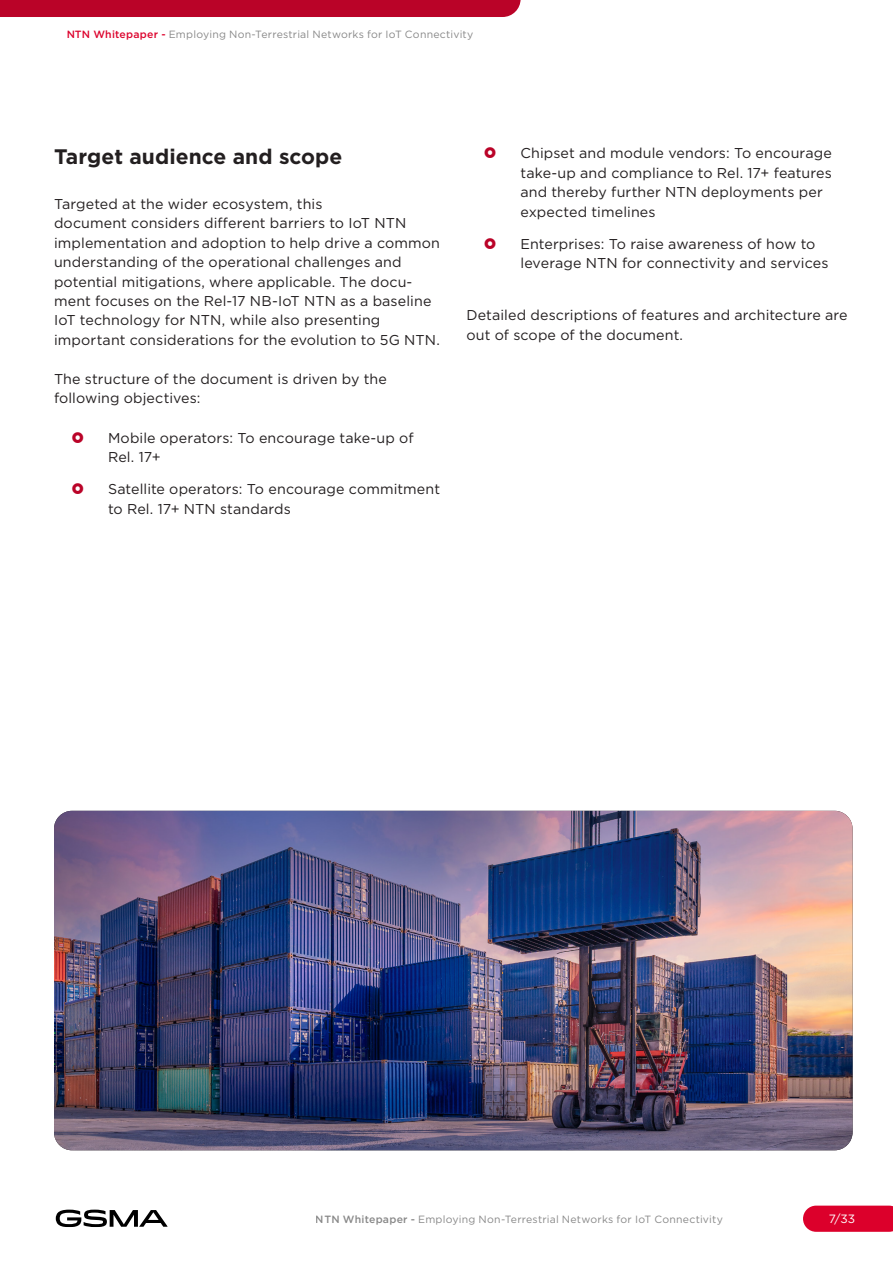
<style>
.page{position:relative;width:893px;height:1263px;background:#fff}
.page>*{position:absolute;margin:0;border:0;box-sizing:border-box;transform-origin:0 0}
.t1{font:700 21px "Gotham";letter-spacing:.005em;color:#231f20}
.t2{font:14.25px/19.5px "Gotham";letter-spacing:.01em;color:#231f20}
.t3{font:12px "Gotham";color:#fff}
.t4{font:10.5px "Gotham";letter-spacing:.02em;color:#878787}
.s1{font-weight:500;color:#dc002b}
.s2{font-weight:500}
</style>
<div class="page">
<svg style="left:803px;top:1205px;width:90px;height:27px"></svg>
<svg style="left:56px;top:1209px;width:112px;height:18px"></svg>
<div style="left:0;top:0;width:521px;height:17px;background:#ba0328"></div>
<img style="left:54px;top:811px;width:799px;height:339px">
<p class="t4" style="left:66px;top:27px;width:408px"><span class="s1">NTN Whitepaper -</span> Employing Non-Terrestrial Networks for IoT Connectivity</p>
<h1 class="t1" style="left:54px;top:142px;width:290px">Target audience and scope</h1>
<p class="t2" style="left:54px;top:193px;width:388px">Targeted at the wider ecosystem, this<br>document considers different barriers to IoT NTN implementation and adoption to help drive a common understanding of the operational challenges and potential mitigations, where applicable. The docu&shy;ment focuses on the Rel-17 NB-IoT NTN as a baseline IoT technology for NTN, while also presenting important considerations for the evolution to 5G NTN.</p>
<p class="t2" style="left:54px;top:369px;width:334px">The structure of the document is driven by the following objectives:</p>
<p class="t2" style="left:108px;top:427px;width:307px">Mobile operators: To encourage take-up of<br>Rel. 17+</p>
<p class="t2" style="left:108px;top:479px;width:334px">Satellite operators: To encourage commitment to Rel. 17+ NTN standards</p>
<p class="t2" style="left:520px;top:143px;width:313px">Chipset and module vendors: To encourage take-up and compliance to Rel. 17+ features and thereby further NTN deployments per expected timelines</p>
<p class="t2" style="left:520px;top:234px;width:309px">Enterprises: To raise awareness of how to leverage NTN for connectivity and services</p>
<p class="t2" style="left:466px;top:305px;width:383px">Detailed descriptions of features and architecture are out of scope of the document.</p>
<p class="t4" style="left:316px;top:1212px;width:408px"><span class="s2">NTN Whitepaper -</span> Employing Non-Terrestrial Networks for IoT Connectivity</p>
<p class="t3" style="left:829px;top:1211px;width:28px">7/33</p>
</div>
